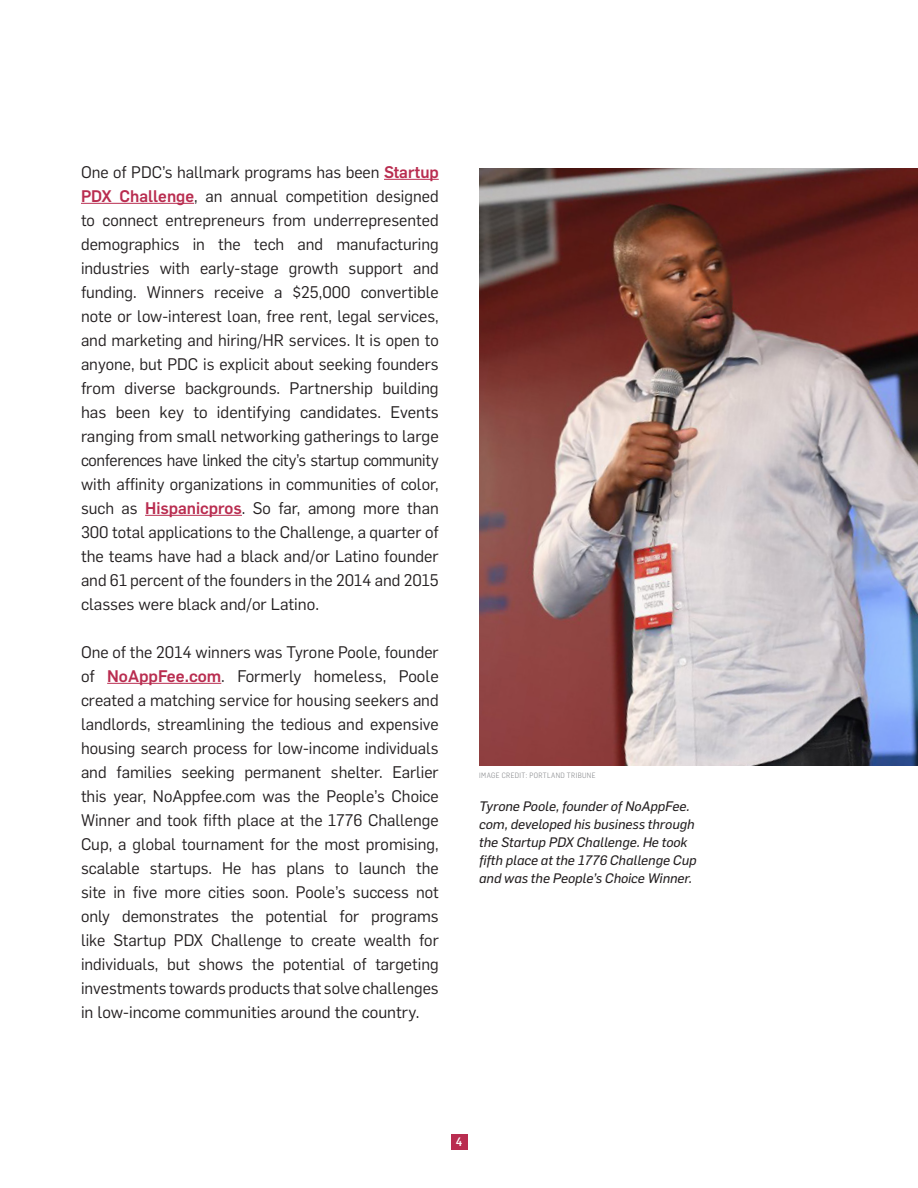
<style>
.page{position:relative;width:918px;height:1188px;background:#fff}
.page>*{position:absolute;margin:0;border:0;box-sizing:border-box;transform-origin:0 0}
.t1{font:16.5px/24px "Flama";color:#231f20;text-align:justify}
.t2{font:italic 13.5px/18px "Flama Basic";color:#231f20}
.t3{font:500 12px "Flama Semicondensed";color:#fff}
.t4{font:300 7.5px "Flama Semicondensed";letter-spacing:.05em;color:#818386}
.s1{font-weight:500;color:#b92d50}
</style>
<div class="page">
<div style="left:451px;top:1134px;width:17px;height:16px;background:#b92d50"></div>
<hr style="left:384px;top:179px;width:55px;height:1px;background:#b92d50">
<hr style="left:81px;top:203px;width:113px;height:1px;background:#b92d50">
<hr style="left:145px;top:515px;width:97px;height:1px;background:#b92d50">
<hr style="left:107px;top:683px;width:114px;height:1px;background:#b92d50">
<img style="left:479px;top:169px;width:439px;height:596px">
<p class="t1" style="left:81px;top:159px;width:359px">One of PDC’s hallmark programs has been <span class="s1">Startup PDX Challenge</span>, an annual competition designed to connect entrepreneurs from underrepresented demographics in the tech and manufacturing industries with early-stage growth support and funding. Winners receive a $25,000 convertible note or low-interest loan, free rent, legal services, and marketing and hiring/HR services. It is open to anyone, but PDC is explicit about seeking founders from diverse backgrounds. Partnership building has been key to identifying candidates. Events ranging from small networking gatherings to large conferences have linked the city’s startup community with affinity organizations in communities of color, such as <span class="s1">Hispanicpros</span>. So far, among more than 300 total applications to the Challenge, a quarter of the teams have had a black and/or Latino founder and 61 percent of the founders in the 2014 and 2015 classes were black and/or Latino.</p>
<p class="t1" style="left:81px;top:639px;width:359px">One of the 2014 winners was Tyrone Poole, founder of <span class="s1">NoAppFee.com</span>. Formerly homeless, Poole created a matching service for housing seekers and landlords, streamlining the tedious and expensive housing search process for low-income individuals and families seeking permanent shelter. Earlier this year, NoAppfee.com was the People’s Choice Winner and took fifth place at the 1776 Challenge Cup, a global tournament for the most promising, scalable startups. He has plans to launch the site in five more cities soon. Poole’s success not only demonstrates the potential for programs like Startup PDX Challenge to create wealth for individuals, but shows the potential of targeting investments towards products that solve challenges in low-income communities around the country.</p>
<p class="t4" style="left:479px;top:771px;width:118px">IMAGE CREDIT: PORTLAND TRIBUNE</p>
<p class="t2" style="left:479px;top:796px;width:219px">Tyrone Poole, founder of NoAppFee. com, developed his business through the Startup PDX Challenge. He took fifth place at the 1776 Challenge Cup and was the People’s Choice Winner.</p>
<p class="t3" style="left:456px;top:1134px;width:8px">4</p>
</div>
